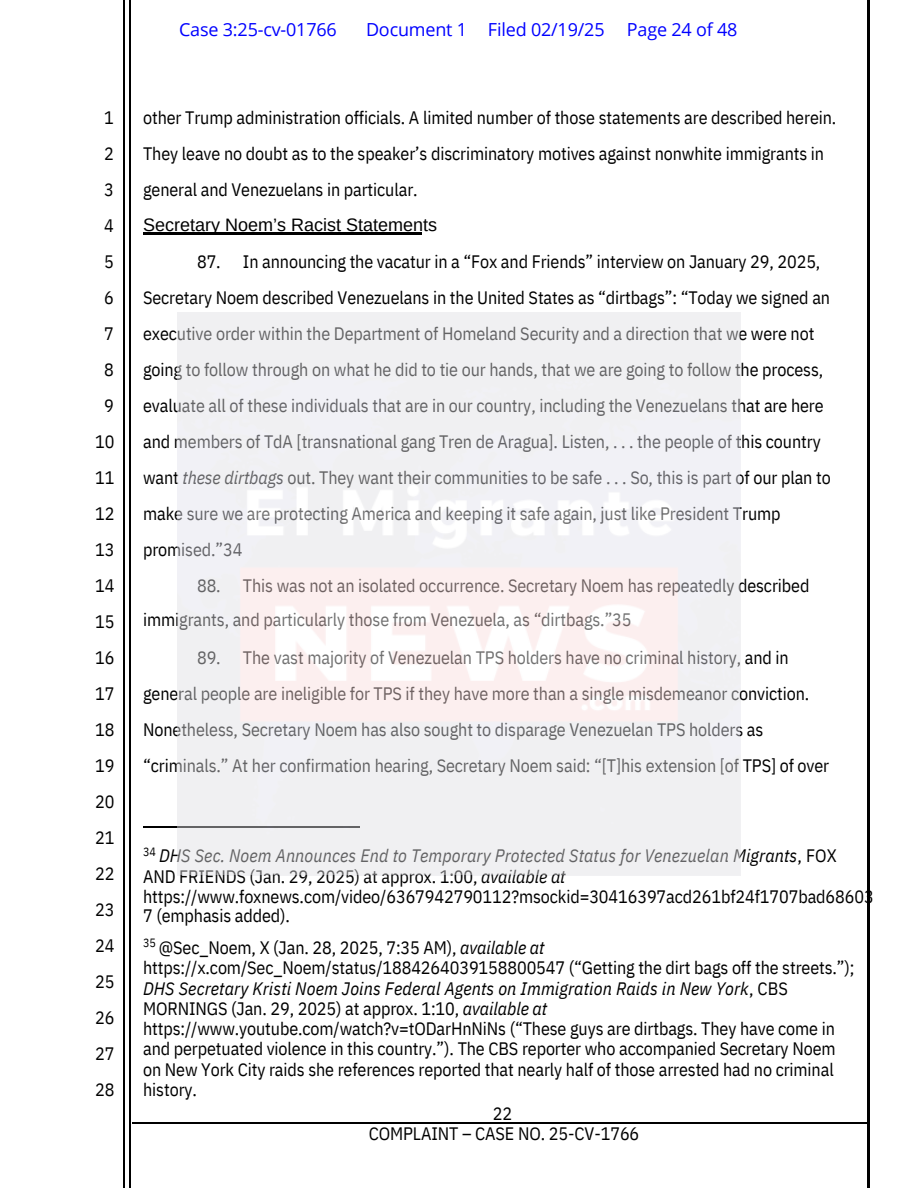
<style>
.page{position:relative;width:918px;height:1188px;background:#fff}
.page>*{position:absolute;margin:0;border:0;box-sizing:border-box;transform-origin:0 0}
.t1{font:18px/36px "IBM Plex Sans Cond";letter-spacing:-.005em;color:#000}
.t2{font:italic 18px "IBM Plex Sans Cond";letter-spacing:.005em;color:#000}
.t3{font:18px "Open Sans";letter-spacing:-.01em;color:#00f}
.t4{font:18px "Arimo";color:#000}
.t5{font:12px "IBM Plex Sans Cond";color:#000}
.s1{font-style:italic}
.s2{font-style:normal}
</style>
<div class="page">
<hr style="left:133px;top:1123px;width:733px;height:1px;background:#000">
<hr style="left:124px;top:0;width:1px;height:1188px;background:#000">
<hr style="left:129px;top:0;width:1px;height:1188px;background:#000">
<hr style="left:868px;top:0;width:1px;height:1188px;background:#000">
<hr style="left:143px;top:232px;width:278px;height:2px;background:#000">
<hr style="left:143px;top:827px;width:216px;height:1px;background:#000">
<img style="left:178px;top:313px;width:562px;height:562px">
<p class="t3" style="left:179px;top:17px;width:159px">Case 3:25-cv-01766</p>
<p class="t3" style="left:366px;top:17px;width:103px">Document 1</p>
<h1 class="t3" style="left:488px;top:17px;width:118px">Filed 02/19/25</h1>
<p class="t3" style="left:627px;top:17px;width:112px">Page 24 of 48</p>
<p class="t1" style="left:95px;top:99px;width:21px;text-align:center">1<br>2<br>3<br>4<br>5<br>6<br>7<br>8<br>9<br>10<br>11<br>12<br>13<br>14<br>15<br>16<br>17<br>18<br>19<br>20<br>21<br>22<br>23<br>24<br>25<br>26<br>27<br>28</p>
<p class="t1" style="left:143px;top:99px;width:695px">other Trump administration officials. A limited number of those statements are described herein.<br>They leave no doubt as to the speaker’s discriminatory motives against nonwhite immigrants in general and Venezuelans in particular.</p>
<p class="t4" style="left:143px;top:214px;width:295px">Secretary Noem’s Racist Statements</p>
<p class="t1" style="left:197px;top:243px;width:25px">87.</p>
<p class="t1" style="left:243px;top:243px;width:579px">In announcing the vacatur in a “Fox and Friends” interview on January 29, 2025,</p>
<p class="t1" style="left:143px;top:279px;width:689px">Secretary Noem described Venezuelans in the United States as “dirtbags”: “Today we signed an executive order within the Department of Homeland Security and a direction that we were not going to follow through on what he did to tie our hands, that we are going to follow the process, evaluate all of these individuals that are in our country, including the Venezuelans that are here and members of TdA [transnational gang Tren de Aragua]. Listen, . . . the people of this country want <span class="s1">these dirtbags</span> out. They want their communities to be safe . . . So, this is part of our plan to make sure we are protecting America and keeping it safe again, just like President Trump promised.”34</p>
<p class="t1" style="left:197px;top:567px;width:25px">88.</p>
<p class="t1" style="left:243px;top:567px;width:568px">This was not an isolated occurrence. Secretary Noem has repeatedly described</p>
<p class="t1" style="left:143px;top:601px;width:490px">immigrants, and particularly those from Venezuela, as “dirtbags.”35</p>
<p class="t1" style="left:197px;top:639px;width:25px">89.</p>
<p class="t1" style="left:243px;top:639px;width:547px">The vast majority of Venezuelan TPS holders have no criminal history, and in</p>
<p class="t1" style="left:143px;top:675px;width:688px">general people are ineligible for TPS if they have more than a single misdemeanor conviction.<br>Nonetheless, Secretary Noem has also sought to disparage Venezuelan TPS holders as “criminals.” At her confirmation hearing, Secretary Noem said: “[T]his extension [of TPS] of over</p>
<p class="t5" style="left:143px;top:843px;width:14px">34</p>
<p class="t2" style="left:159px;top:844px;width:679px">DHS Sec. Noem Announces End to Temporary Protected Status for Venezuelan Migrants<span class="s2">, FOX</span></p>
<p class="t1" style="left:143px;top:858px;width:424px">AND FRIENDS (Jan. 29, 2025) at approx. 1:00, <span class="s1">available at</span></p>
<p class="t1" style="left:143px;top:878px;width:732px">https://www.foxnews.com/video/6367942790112?msockid=30416397acd261bf24f1707bad68603</p>
<p class="t1" style="left:143px;top:897px;width:148px">7 (emphasis added).</p>
<p class="t5" style="left:143px;top:935px;width:14px">35</p>
<p class="t1" style="left:159px;top:929px;width:387px">@Sec_Noem, X (Jan. 28, 2025, 7:35 AM), <span class="s1">available at</span></p>
<p class="t1" style="left:143px;top:950px;width:713px">https://x.com/Sec_Noem/status/1884264039158800547 (“Getting the dirt bags off the streets.”);</p>
<p class="t2" style="left:143px;top:976px;width:646px">DHS Secretary Kristi Noem Joins Federal Agents on Immigration Raids in New York<span class="s2">, CBS</span></p>
<p class="t1" style="left:143px;top:990px;width:406px">MORNINGS (Jan. 29, 2025) at approx. 1:10, <span class="s1">available at</span></p>
<p class="t1" style="left:143px;top:1010px;width:693px">https://www.youtube.com/watch?v=tODarHnNiNs (“These guys are dirtbags. They have come in</p>
<p class="t1" style="left:143px;top:1031px;width:694px">and perpetuated violence in this country.”). The CBS reporter who accompanied Secretary Noem</p>
<p class="t1" style="left:143px;top:1051px;width:692px">on New York City raids she references reported that nearly half of those arrested had no criminal</p>
<p class="t1" style="left:143px;top:1071px;width:55px">history.</p>
<p class="t1" style="left:369px;top:1103px;width:272px;line-height:20.2px;text-align:center">22<br>COMPLAINT – CASE NO. 25-CV-1766</p>
</div>
